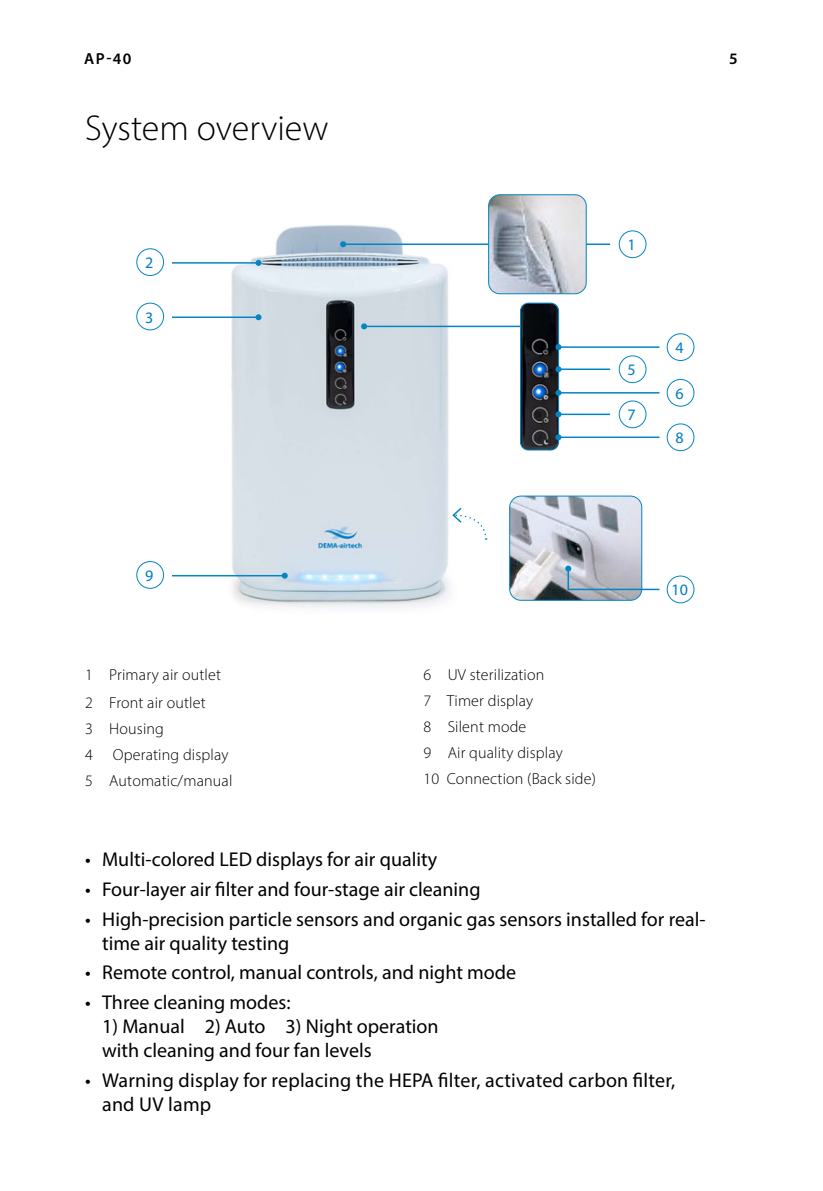
<style>
.page{position:relative;width:823px;height:1191px;background:#fff}
.page>*{position:absolute;margin:0;border:0;box-sizing:border-box;transform-origin:0 0}
.t1{font:300 36px "Myriad Pro";color:#000}
.t2{font:20px/24px "Myriad Pro";color:#000}
.t3{font:300 16px/26px "Myriad Pro";letter-spacing:.01em;color:#000}
.t4{font:16px "Myriad Pro";color:#007bc2}
.t5{font:600 16px "Myriad Pro";color:#000}
</style>
<div class="page">
<img style="left:213px;top:225px;width:254px;height:385px">
<hr style="left:343px;top:243px;width:266px;height:2px;background:#0585c2">
<svg style="left:340px;top:241px;width:6px;height:6px"></svg>
<hr style="left:364px;top:326px;width:182px;height:1px;background:#0585c2">
<svg style="left:361px;top:323px;width:6px;height:6px"></svg>
<hr style="left:172px;top:262px;width:86px;height:2px;background:#0585c2">
<svg style="left:255px;top:260px;width:6px;height:6px"></svg>
<hr style="left:172px;top:316px;width:86px;height:2px;background:#0585c2">
<svg style="left:255px;top:314px;width:6px;height:6px"></svg>
<hr style="left:172px;top:575px;width:112px;height:1px;background:#0585c2">
<svg style="left:281px;top:572px;width:6px;height:6px"></svg>
<img style="left:488px;top:195px;width:98px;height:99px">
<div style="left:488px;top:194px;width:98px;height:100px;border:1px solid #0585c2;border-radius:11px"></div>
<div style="left:618px;top:230px;width:28px;height:28px;border:1px solid #0585c2;border-radius:50%"></div>
<div style="left:666px;top:333px;width:28px;height:28px;border:1px solid #0585c2;border-radius:50%"></div>
<div style="left:666px;top:379px;width:28px;height:28px;border:1px solid #0585c2;border-radius:50%"></div>
<div style="left:666px;top:423px;width:28px;height:28px;border:1px solid #0585c2;border-radius:50%"></div>
<div style="left:618px;top:355px;width:28px;height:28px;border:1px solid #0585c2;border-radius:50%"></div>
<div style="left:618px;top:400px;width:28px;height:28px;border:1px solid #0585c2;border-radius:50%"></div>
<div style="left:136px;top:248px;width:28px;height:28px;border:1px solid #0585c2;border-radius:50%"></div>
<div style="left:136px;top:303px;width:28px;height:27px;border:1px solid #0585c2;border-radius:50%"></div>
<div style="left:136px;top:561px;width:28px;height:28px;border:1px solid #0585c2;border-radius:50%"></div>
<img style="left:521px;top:303px;width:37px;height:147px">
<div style="left:519px;top:303px;width:39px;height:147px;border:1px solid #0585c2;border-radius:8px"></div>
<hr style="left:558px;top:346px;width:101px;height:2px;background:#0585c2">
<svg style="left:555px;top:344px;width:6px;height:6px"></svg>
<hr style="left:558px;top:368px;width:51px;height:2px;background:#0585c2">
<svg style="left:555px;top:366px;width:6px;height:6px"></svg>
<hr style="left:558px;top:392px;width:101px;height:1px;background:#0585c2">
<svg style="left:555px;top:390px;width:6px;height:6px"></svg>
<hr style="left:558px;top:413px;width:51px;height:2px;background:#0585c2">
<svg style="left:555px;top:411px;width:6px;height:6px"></svg>
<hr style="left:558px;top:436px;width:101px;height:2px;background:#0585c2">
<svg style="left:555px;top:434px;width:6px;height:6px"></svg>
<svg style="left:451px;top:506px;width:35px;height:34px"></svg>
<img style="left:511px;top:497px;width:130px;height:103px">
<div style="left:509px;top:495px;width:133px;height:106px;border:1px solid #0585c2;border-radius:11px"></div>
<div style="left:666px;top:575px;width:28px;height:28px;border:1px solid #0585c2;border-radius:50%"></div>
<svg style="left:565px;top:565px;width:95px;height:26px"></svg>
<p class="t5" style="left:84px;top:49px;width:49px">AP-40</p>
<p class="t5" style="left:728px;top:49px;width:10px">5</p>
<h1 class="t1" style="left:85px;top:107px;width:245px">System overview</h1>
<p class="t4" style="left:145px;top:253px;width:10px">2</p>
<p class="t4" style="left:145px;top:307px;width:10px">3</p>
<p class="t4" style="left:145px;top:566px;width:10px">9</p>
<p class="t3" style="left:85px;top:661px;width:137px;line-height:28px">1 Primary air outlet<br>2 Front air outlet</p>
<p class="t3" style="left:85px;top:716px;width:149px">3 Housing<br>4 Operating display<br>5 Automatic/manual</p>
<p class="t4" style="left:627px;top:235px;width:10px">1</p>
<p class="t4" style="left:627px;top:360px;width:10px">5</p>
<p class="t4" style="left:627px;top:405px;width:10px">7</p>
<p class="t4" style="left:675px;top:338px;width:10px">4</p>
<p class="t4" style="left:675px;top:383px;width:10px">6</p>
<p class="t4" style="left:675px;top:428px;width:10px">8</p>
<p class="t3" style="left:423px;top:662px;width:174px">6 UV sterilization<br>7 Timer display<br>8 Silent mode<br>9 Air quality display<br>10 Connection (Back side)</p>
<p class="t4" style="left:671px;top:580px;width:18px">10</p>
<p class="t2" style="left:85px;top:847px;width:353px">• Multi-colored LED displays for air quality</p>
<p class="t2" style="left:85px;top:877px;width:397px">• Four-layer air filter and four-stage air cleaning</p>
<p class="t2" style="left:102px;top:906px;width:604px;text-indent:-17px">• High-precision particle sensors and organic gas sensors installed for real&shy;time air quality testing</p>
<p class="t2" style="left:85px;top:960px;width:432px">• Remote control, manual controls, and night mode</p>
<p class="t2" style="left:85px;top:990px;width:207px">• Three cleaning modes:</p>
<p class="t2" style="left:102px;top:1014px;width:338px">1) Manual 2) Auto 3) Night operation with cleaning and four fan levels</p>
<p class="t2" style="left:102px;top:1067px;width:574px;text-indent:-17px">• Warning display for replacing the HEPA filter, activated carbon filter, and UV lamp</p>
</div>
